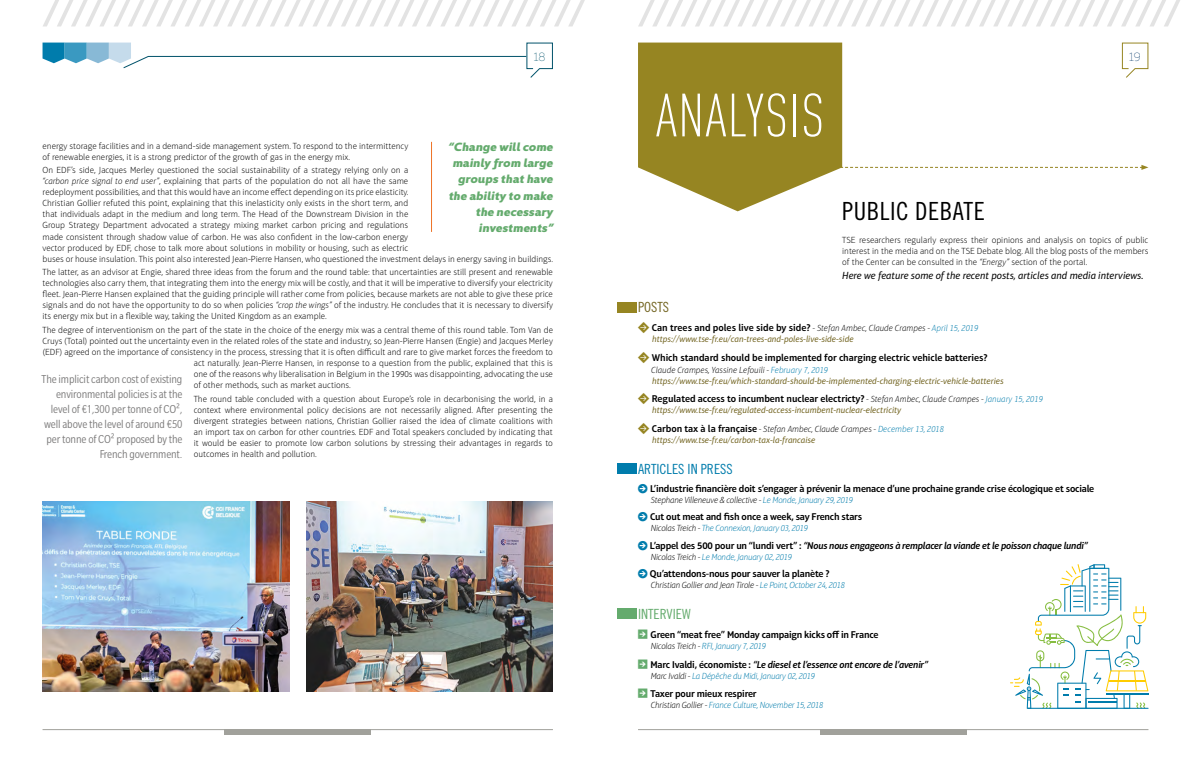
<style>
.page{position:relative;width:1191px;height:766px;background:#fff}
.page>*{position:absolute;margin:0;border:0;box-sizing:border-box;transform-origin:0 0}
.t1{font:300 60px "DIN Cond";letter-spacing:.02em;color:#fff}
.t2{font:25px "Trade Gothic LT Std Cn 18";letter-spacing:.02em;color:#000}
.t3{font:14px "Trade Gothic LT Std Cn 18";color:#007cac}
.t4{font:14px "Trade Gothic LT Std Cn 18";color:#64ab6d}
.t5{font:14px "Trade Gothic LT Std Cn 18";color:#736522}
.t6{font:condensed 12.5px/15px "Slate Std";letter-spacing:-.01em;color:#7c7b7b;text-align:right}
.t7{font:italic 900 12px/16.2px "Kyrial Display Pro";color:#64ab6d;text-align:right}
.t8{font:200 12px "Kyrial Pro Display";color:#00526a}
.t9{font:200 12px "Kyrial Pro Display";color:#093c6b}
.t10{font:italic 10.5px "Aptifer Sans LT Pro";color:#000}
.t11{font:600 10px "Aptifer Sans LT Pro";letter-spacing:-.02em;color:#000}
.t12{font:italic 600 10px "Aptifer Sans LT Pro";letter-spacing:-.02em;color:#000}
.t13{font:600 10px "Aptifer Sans LT Pro";color:#000}
.t14{font:100 9px/11px "Aptifer Sans LT Pro";color:#000;text-align:justify}
.t15{font:italic 9px/11px "Aptifer Sans LT Pro";color:#736522}
.t16{font:italic 100 9px "Aptifer Sans LT Pro";letter-spacing:-.02em;color:#007cac}
.t17{font:italic 100 9px "Aptifer Sans LT Pro";letter-spacing:-.02em;color:#000}
.s1{font-style:italic}
.s2{font-family:"Arrowstfb";font-weight:400;font-size:11px;color:#968522}
.s3{font-weight:100;font-style:italic;font-size:9px}
.s4{font-weight:100;font-style:italic;font-size:9px;color:#007cac}
.s5{font-weight:100;color:#000}
.s6{font-weight:100;color:#007cac}
.s7{font-family:"Arrowstfb";font-style:normal;font-size:11px;color:#968522}
.s8{font-weight:600;font-style:normal;font-size:10px;color:#000}
.s9{font-family:"Arrowstfb";font-weight:400;color:#007cac}
.s10{color:#007cac}
.s11{color:#000}
.s12{font-family:"Arrowstfb";font-weight:400;font-style:normal;color:#007cac}
.s13{font-style:normal}
.s14{font-family:"Arrowstfb";font-weight:400;font-size:9px;color:#64ab6d}
.s15{font-family:"Arrowstfb";font-weight:400;font-style:normal;font-size:9px;color:#64ab6d}
</style>
<div class="page">
<svg style="left:1010px;top:564px;width:138px;height:144px"></svg>
<hr style="left:43px;top:729px;width:510px;height:1px;background:#a1a19b">
<div style="left:224px;top:729px;width:147px;height:5px;background:#a1a19b"></div>
<hr style="left:638px;top:729px;width:510px;height:1px;background:#a1a19b">
<div style="left:820px;top:729px;width:146px;height:5px;background:#a1a19b"></div>
<svg style="left:43px;top:0;width:542px;height:26px"></svg>
<svg style="left:43px;top:42px;width:510px;height:36px"></svg>
<hr style="left:431px;top:142px;width:1px;height:90px;background:#ee7326">
<img style="left:43px;top:501px;width:246px;height:190px">
<img style="left:306px;top:501px;width:247px;height:190px">
<svg style="left:638px;top:42px;width:511px;height:169px"></svg>
<svg style="left:638px;top:0;width:542px;height:26px"></svg>
<div style="left:617px;top:302px;width:19px;height:10px;background:#968522"></div>
<div style="left:617px;top:463px;width:19px;height:10px;background:#007cac"></div>
<div style="left:617px;top:608px;width:19px;height:10px;background:#64ab6d"></div>
<h3 class="t8" style="left:534px;top:48px;width:13px">18</h3>
<p class="t14" style="left:43px;top:140px;width:367px">energy storage facilities and in a demand-side management system. To respond to the intermittency of renewable energies, it is a strong predictor of the growth of gas in the energy mix.</p>
<p class="t14" style="left:43px;top:165px;width:512px;text-align:left">On EDF’s side, Jacques Merley questioned the social sustainability of a strategy relying only on a<br><span class="s1">“carbon price signal to end user”</span>, explaining that parts of the population do not all have the same<br>redeployment possibilities, and that this would have an income effect depending on its price elasticity.<br>Christian Gollier refuted this point, explaining that this inelasticity only exists in the short term, and<br>that individuals adapt in the medium and long term. The Head of the Downstream Division in the<br>Group Strategy Department advocated a strategy mixing market carbon pricing and regulations<br>made consistent through shadow value of carbon. He was also confident in the low-carbon energy<br>vector produced by EDF, chose to talk more about solutions in mobility or housing, such as electric<br>buses or house insulation. This point also interested Jean-Pierre Hansen, who questioned the investment delays in energy saving in buildings.</p>
<p class="t14" style="left:43px;top:267px;width:512px">The latter, as an advisor at Engie, shared three ideas from the forum and the round table: that uncertainties are still present and renewable technologies also carry them, that integrating them into the energy mix will be costly, and that it will be imperative to diversify your electricity fleet. Jean-Pierre Hansen explained that the guiding principle will rather come from policies, because markets are not able to give these price signals and do not have the opportunity to do so when policies <span class="s1">“crop the wings”</span> of the industry. He concludes that it is necessary to diversify its energy mix but in a flexible way, taking the United Kingdom as an example.</p>
<p class="t14" style="left:43px;top:324px;width:512px">The degree of interventionism on the part of the state in the choice of the energy mix was a central theme of this round table. Tom Van de</p>
<p class="t14" style="left:43px;top:335px;width:512px">Cruys (Total) pointed out the uncertainty even in the related roles of the state and industry, so Jean-Pierre Hansen (Engie) and Jacques Merley</p>
<p class="t14" style="left:43px;top:346px;width:512px">(EDF) agreed on the importance of consistency in the process, stressing that it is often difficult and rare to give market forces the freedom to</p>
<p class="t14" style="left:194px;top:357px;width:361px">act naturally. Jean-Pierre Hansen, in response to a question from the public, explained that this is</p>
<p class="t14" style="left:194px;top:368px;width:361px">one of the reasons why liberalisation in Belgium in the 1990s was disappointing, advocating the use</p>
<p class="t14" style="left:194px;top:379px;width:158px">of other methods, such as market auctions.</p>
<p class="t14" style="left:194px;top:393px;width:361px">The round table concluded with a question about Europe’s role in decarbonising the world, in a context where environmental policy decisions are not necessarily aligned. After presenting the divergent strategies between nations, Christian Gollier raised the idea of climate coalitions with an import tax on carbon for other countries. EDF and Total speakers concluded by indicating that it would be easier to promote low carbon solutions by stressing their advantages in regards to outcomes in health and pollution.</p>
<h3 class="t7" style="left:448px;top:137px;width:106px">“Change will come mainly from large groups that have the ability to make the necessary investments”</h3>
<h3 class="t6" style="left:42px;top:371px;width:142px">The implicit carbon cost of existing environmental policies is at the level of €1,300 per tonne of CO², well above the level of around €50 per tonne of CO² proposed by the<br>French government.</h3>
<h1 class="t1" style="left:656px;top:81px;width:170px">ANALYSIS</h1>
<h3 class="t9" style="left:1129px;top:48px;width:13px">19</h3>
<h2 class="t2" style="left:842px;top:196px;width:144px">PUBLIC DEBATE</h2>
<p class="t14" style="left:842px;top:234px;width:308px">TSE researchers regularly express their opinions and analysis on topics of public interest in the media and on the TSE Debate blog. All the blog posts of the members of the Center can be consulted in the <span class="s1">“Energy”</span> section of the portal.</p>
<p class="t10" style="left:842px;top:269px;width:303px">Here we feature some of the recent posts, articles and media interviews.</p>
<h3 class="t5" style="left:638px;top:299px;width:32px">POSTS</h3>
<p class="t13" style="left:638px;top:321px;width:342px"><span class="s2">E</span> Can trees and poles live side by side? <span class="s3">- Stefan Ambec, Claude Crampes -</span> <span class="s4">April 15, 2019</span></p>
<p class="t15" style="left:652px;top:333px;width:203px">https://www.tse-fr.eu/can-trees-and-poles-live-side-side</p>
<p class="t11" style="left:638px;top:351px;width:351px"><span class="s2">E</span> Which standard should be implemented for charging electric vehicle batteries?</p>
<p class="t15" style="left:651px;top:364px;width:354px"><span class="s5">Claude Crampes, Yassine Lefouili -</span> <span class="s6">February 7, 2019 </span>https://www.tse-fr.eu/which-standard-should-be-implemented-charging-electric-vehicle-batteries</p>
<p class="t11" style="left:638px;top:393px;width:406px"><span class="s2">E</span> Regulated access to incumbent nuclear electricty? <span class="s3">- Stefan Ambec, Claude Crampes -</span> <span class="s4">January 15, 2019</span></p>
<p class="t15" style="left:638px;top:401px;width:307px;line-height:18.7px;text-indent:14px">https://www.tse-fr.eu/regulated-access-incumbent-nuclear-electricity<br><span class="s7">E</span> <span class="s8">Carbon tax à la française</span> <span class="s5">- Stefan Ambec, Claude Crampes -</span> <span class="s6">December 13, 2018</span></p>
<p class="t15" style="left:652px;top:434px;width:165px">https://www.tse-fr.eu/carbon-tax-la-francaise</p>
<h3 class="t3" style="left:638px;top:460px;width:89px">ARTICLES IN PRESS</h3>
<p class="t11" style="left:638px;top:482px;width:458px"><span class="s9">J</span> L’industrie financière doit s’engager à prévenir la menace d’une prochaine grande crise écologique et sociale</p>
<p class="t17" style="left:651px;top:494px;width:204px">Stephane Villeneuve &amp; collective - <span class="s10">Le Monde, January 29, 2019</span></p>
<p class="t11" style="left:638px;top:511px;width:226px"><span class="s9">J</span> Cut out meat and fish once a week, say French stars</p>
<p class="t16" style="left:651px;top:523px;width:159px"><span class="s11">Nicolas Treich -</span> The Connexion, January 03, 2019</p>
<p class="t12" style="left:638px;top:539px;width:451px"><span class="s12">J</span> <span class="s13">L’appel des 500 pour un “lundi vert” :</span> “Nous nous engageons à remplacer la viande et le poisson chaque lundi”</p>
<p class="t16" style="left:651px;top:552px;width:143px"><span class="s11">Nicolas Treich -</span> Le Monde, January 02, 2019</p>
<p class="t11" style="left:638px;top:568px;width:193px"><span class="s9">J</span> Qu’attendons-nous pour sauver la planète ?</p>
<p class="t17" style="left:651px;top:580px;width:196px">Christian Gollier and Jean Tirole - <span class="s10">Le Point, October 24, 2018</span></p>
<h3 class="t4" style="left:638px;top:605px;width:54px">INTERVIEW</h3>
<p class="t11" style="left:638px;top:628px;width:242px"><span class="s14">B</span> Green “meat free” Monday campaign kicks off in France</p>
<p class="t16" style="left:651px;top:640px;width:117px"><span class="s11">Nicolas Treich -</span> RFI, January 7, 2019</p>
<p class="t12" style="left:638px;top:658px;width:292px"><span class="s15">B</span> <span class="s13">Marc Ivaldi, économiste :</span> “Le diesel et l’essence ont encore de l’avenir”</p>
<p class="t16" style="left:651px;top:670px;width:166px"><span class="s11">Marc Ivaldi -</span> La Dépêche du Midi, January 02, 2019</p>
<p class="t11" style="left:638px;top:687px;width:120px"><span class="s14">B</span> Taxer pour mieux respirer</p>
<p class="t16" style="left:651px;top:700px;width:174px"><span class="s11">Christian Gollier -</span> France Culture, November 15, 2018</p>
</div>
